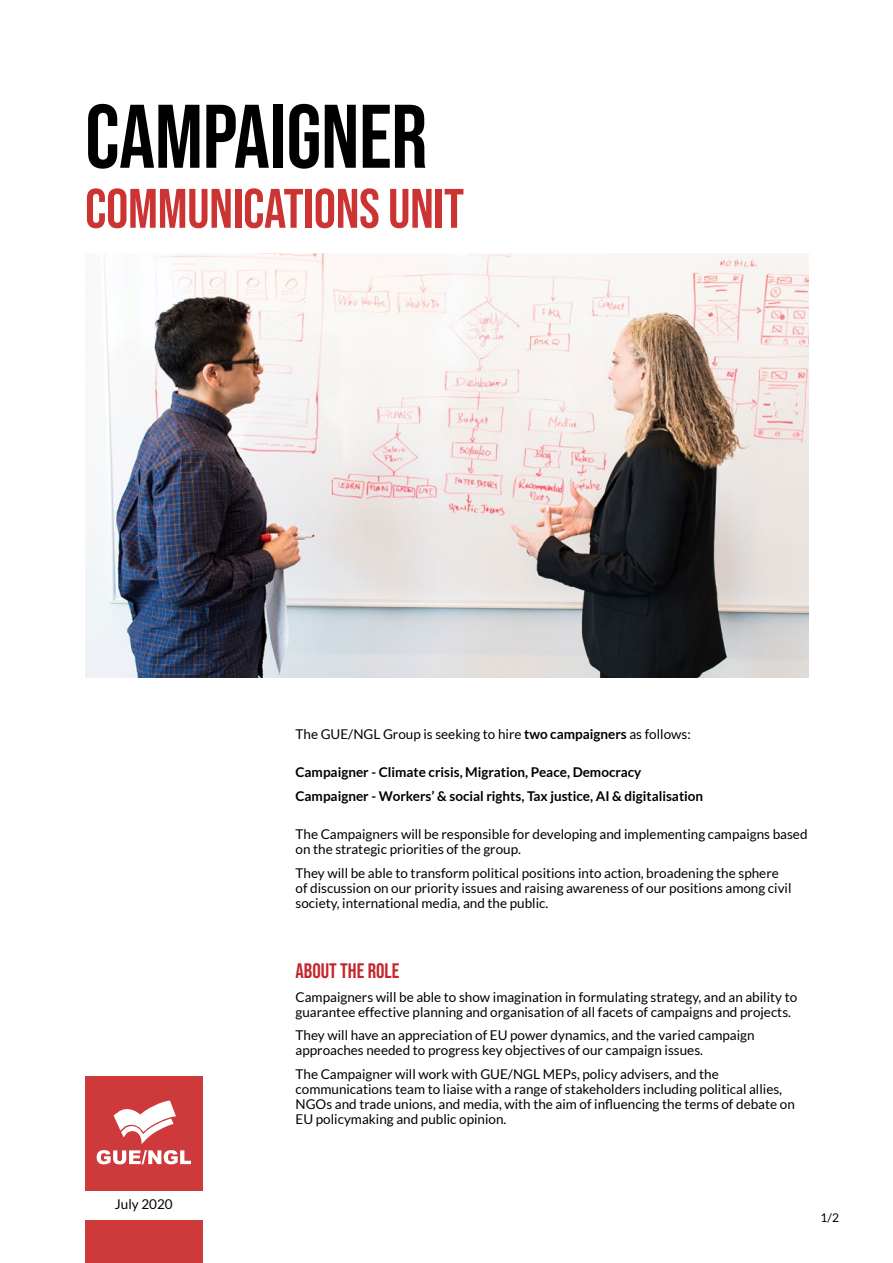
<style>
.page{position:relative;width:893px;height:1263px;background:#fff}
.page>*{position:absolute;margin:0;border:0;box-sizing:border-box;transform-origin:0 0}
.t1{font:90px "Bebas Neue";letter-spacing:-.005em;color:#000}
.t2{font:55.5px "Bebas Neue";letter-spacing:-.005em;color:#c33}
.t3{font:21px "Bebas Neue";color:#c4262c}
.t4{font:13.5px/15px "Lato";color:#000}
.t5{font:700 13.5px "Lato";color:#000}
.t6{font:12px "Lato";color:#000}
.s1{font-weight:700}
</style>
<div class="page">
<div style="left:85px;top:1076px;width:118px;height:115px;background:#ce393c"></div>
<svg style="left:114px;top:1100px;width:62px;height:44px"></svg>
<svg style="left:97px;top:1150px;width:94px;height:14px"></svg>
<div style="left:85px;top:1220px;width:118px;height:43px;background:#ce393c"></div>
<img style="left:85px;top:254px;width:724px;height:424px">
<p class="t1" style="left:85px;top:86px;width:344px">CAMPAIGNER</p>
<p class="t2" style="left:85px;top:177px;width:381px">COMMUNICATIONS UNIT</p>
<p class="t4" style="left:115px;top:1197px;width:59px">July 2020</p>
<p class="t4" style="left:296px;top:726px;width:397px">The GUE/NGL Group is seeking to hire <span class="s1">two campaigners</span> as follows:</p>
<p class="t5" style="left:296px;top:765px;width:347px">Campaigner - Climate crisis, Migration, Peace, Democracy</p>
<p class="t5" style="left:296px;top:788px;width:409px">Campaigner - Workers’ &amp; social rights, Tax justice, AI &amp; digitalisation</p>
<p class="t4" style="left:296px;top:827px;width:513px">The Campaigners will be responsible for developing and implementing campaigns based on the strategic priorities of the group.</p>
<p class="t4" style="left:296px;top:865px;width:497px">They will be able to transform political positions into action, broadening the sphere of discussion on our priority issues and raising awareness of our positions among civil society, international media, and the public.</p>
<p class="t3" style="left:296px;top:959px;width:105px">ABOUT THE ROLE</p>
<p class="t4" style="left:296px;top:989px;width:503px">Campaigners will be able to show imagination in formulating strategy, and an ability to guarantee effective planning and organisation of all facets of campaigns and projects.</p>
<p class="t4" style="left:296px;top:1028px;width:461px">They will have an appreciation of EU power dynamics, and the varied campaign approaches needed to progress key objectives of our campaign issues.</p>
<p class="t4" style="left:296px;top:1066px;width:501px">The Campaigner will work with GUE/NGL MEPs, policy advisers, and the communications team to liaise with a range of stakeholders including political allies, NGOs and trade unions, and media, with the aim of influencing the terms of debate on EU policymaking and public opinion.</p>
<p class="t6" style="left:821px;top:1211px;width:20px">1/2</p>
</div>
